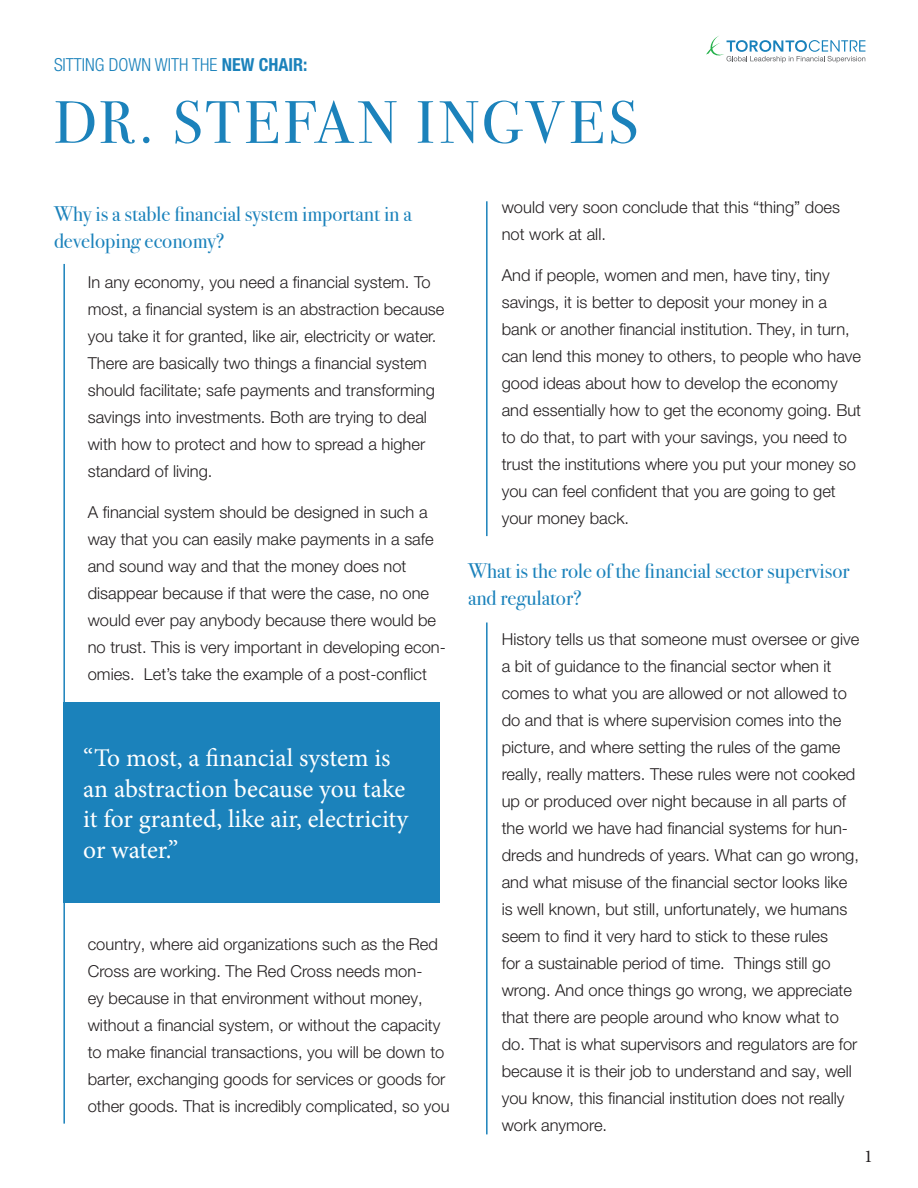
<style>
.page{position:relative;width:918px;height:1188px;background:#fff}
.page>*{position:absolute;margin:0;border:0;box-sizing:border-box;transform-origin:0 0}
.t1{font:60px "Bodoni Svty Two ITCTT";letter-spacing:.065em;color:#1b82bb}
.Pull_Quote{font:25.5px/30.6px "Minion Pro";color:#fff}
.Question{font:21px/27px "Bodoni Svty Two ITCTT";color:#1b82bb}
.t2{font:300 condensed 18px "Helvetica Neue LT Pro";color:#1b82bb}
.t3{font:18px "Minion Pro";color:#231f20}
.Answer{font:300 16.5px/27px "Helvetica Neue LT Pro";color:#231f20}
.s1{font-weight:700}
</style>
<div class="page">
<div style="left:63px;top:702px;width:376px;height:201px;background:#1b82bb"></div>
<hr style="left:63px;top:264px;width:2px;height:860px;background:#1b82bb">
<hr style="left:486px;top:201px;width:2px;height:335px;background:#1b82bb">
<hr style="left:486px;top:622px;width:2px;height:512px;background:#1b82bb">
<svg style="left:706px;top:36px;width:159px;height:27px"></svg>
<p class="t2" style="left:54px;top:54px;width:255px">SITTING DOWN WITH THE <span class="s1">NEW CHAIR:</span></p>
<p class="t1" style="left:54px;top:73px;width:585px">DR. STEFAN INGVES</p>
<p class="Question" style="left:54px;top:198px;width:359px">Why is a stable financial system important in a developing economy?</p>
<p class="Answer" style="left:88px;top:269px;width:358px">In any economy, you need a financial system. To most, a financial system is an abstraction because you take it for granted, like air, electricity or water.<br>There are basically two things a financial system should facilitate; safe payments and transforming savings into investments. Both are trying to deal with how to protect and how to spread a higher standard of living.</p>
<p class="Answer" style="left:88px;top:498px;width:360px">A financial system should be designed in such a way that you can easily make payments in a safe and sound way and that the money does not disappear because if that were the case, no one would ever pay anybody because there would be no trust. This is very important in developing econ&shy;omies. Let’s take the example of a post-conflict</p>
<p class="Pull_Quote" style="left:83px;top:743px;width:326px">“To most, a financial system is an abstraction because you take it for granted, like air, electricity or water.”</p>
<p class="Answer" style="left:88px;top:930px;width:363px">country, where aid organizations such as the Red Cross are working. The Red Cross needs mon-<br>ey because in that environment without money, without a financial system, or without the capacity to make financial transactions, you will be down to barter, exchanging goods for services or goods for other goods. That is incredibly complicated, so you</p>
<p class="Answer" style="left:502px;top:193px;width:340px">would very soon conclude that this “thing” does not work at all.</p>
<p class="Answer" style="left:502px;top:261px;width:361px">And if people, women and men, have tiny, tiny savings, it is better to deposit your money in a bank or another financial institution. They, in turn, can lend this money to others, to people who have good ideas about how to develop the economy and essentially how to get the economy going. But to do that, to part with your savings, you need to trust the institutions where you put your money so you can feel confident that you are going to get your money back.</p>
<p class="Question" style="left:468px;top:555px;width:383px">What is the role of the financial sector supervisor and regulator?</p>
<p class="Answer" style="left:502px;top:625px;width:359px">History tells us that someone must oversee or give a bit of guidance to the financial sector when it comes to what you are allowed or not allowed to do and that is where supervision comes into the picture, and where setting the rules of the game really, really matters. These rules were not cooked up or produced over night because in all parts of the world we have had financial systems for hun&shy;dreds and hundreds of years. What can go wrong, and what misuse of the financial sector looks like is well known, but still, unfortunately, we humans seem to find it very hard to stick to these rules<br>for a sustainable period of time. Things still go wrong. And once things go wrong, we appreciate that there are people around who know what to do. That is what supervisors and regulators are for because it is their job to understand and say, well you know, this financial institution does not really work anymore.</p>
<p class="t3" style="left:864px;top:1144px;width:10px">1</p>
</div>
